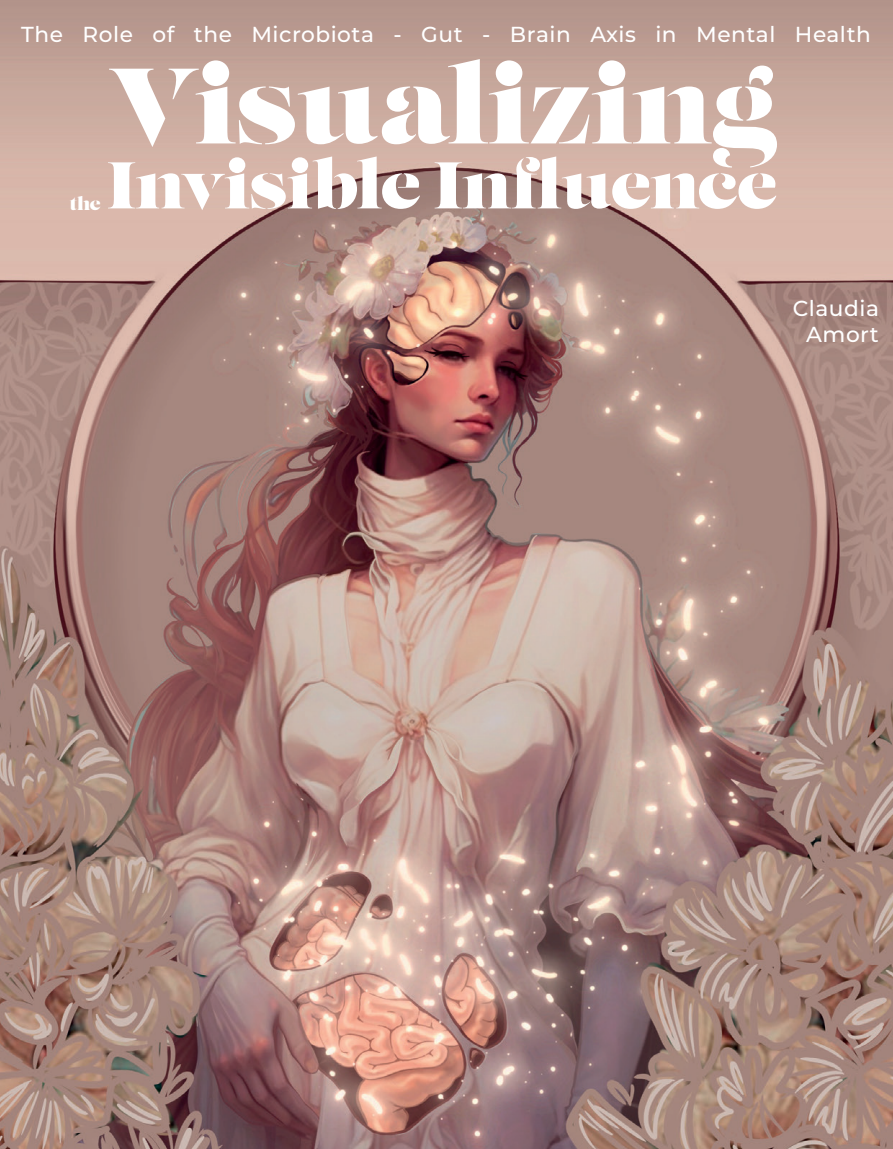
<style>
.page{position:relative;width:893px;height:1149px;background:#fff}
.page>*{position:absolute;margin:0;border:0;box-sizing:border-box;transform-origin:0 0}
.t1{font:106.8px "Lust Stencil";color:#fff}
.t2{font:500 21.75px/26px "Montserrat";letter-spacing:.025em;color:#fff;text-align:right}
.t3{font:17.85px "Lust Stencil";color:#fff}
</style>
<div class="page">
<img style="left:0;top:0;width:893px;height:1148px">
<svg style="left:108px;top:156px;width:669px;height:54px"></svg>
<p class="t2" style="left:21px;top:21px;width:851px">The Role of the Microbiota - Gut - Brain Axis in Mental Health</p>
<p class="t1" style="left:108px;top:41px;width:671px">Visualizing</p>
<p class="t3" style="left:70px;top:192px;width:32px">the</p>
<p class="t2" style="left:793px;top:294px;width:88px">Claudia<br>Amort</p>
</div>
